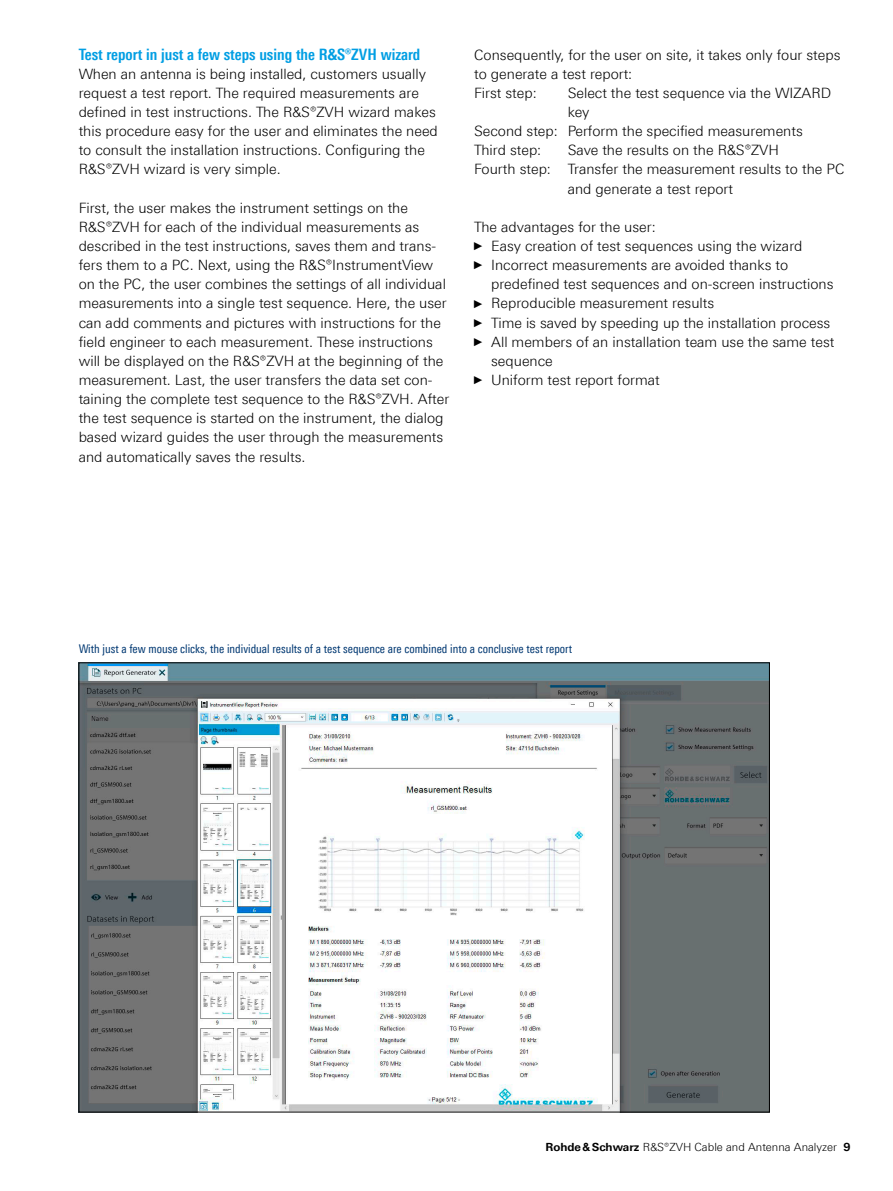
<style>
.page{position:relative;width:893px;height:1191px;background:#fff}
.page>*{position:absolute;margin:0;border:0;box-sizing:border-box;transform-origin:0 0}
.Absatzfett_cyan{font:700 15.75px "Linotype Univers 620 Cn";color:#009ee3}
.Haupttext{font:300 14.25px/19.2px "Linotype Univers 330";color:#000}
.Haupttext_ohne_Absta{font:300 14.25px/19.2px "Linotype Univers 330";color:#000}
.Bildunterschrift{font:12px "Linotype Univers 420 Cn";color:#003872}
.t1{font:300 11.25px "Linotype Univers 330";color:#000}
.s1{font-family:"Arial Narrow";font-weight:400;font-size:11.4px}
.s2{font-family:"Linotype Univers 630";font-weight:700}
</style>
<div class="page">
<img style="left:81px;top:664px;width:687px;height:446px">
<p class="Absatzfett_cyan" style="left:79px;top:45px;width:343px">Test report in just a few steps using the R&amp;S®ZVH wizard</p>
<p class="Haupttext_ohne_Absta" style="left:79px;top:64px;width:361px">When an antenna is being installed, customers usually request a test report. The required measurements are defined in test instructions. The R&amp;S®ZVH wizard makes this procedure easy for the user and eliminates the need to consult the installation instructions. Configuring the R&amp;S®ZVH wizard is very simple.</p>
<p class="Haupttext" style="left:79px;top:198px;width:372px">First, the user makes the instrument settings on the R&amp;S®ZVH for each of the individual measurements as described in the test instructions, saves them and trans&shy;fers them to a PC. Next, using the R&amp;S®InstrumentView on the PC, the user combines the settings of all individual measurements into a single test sequence. Here, the user can add comments and pictures with instructions for the field engineer to each measurement. These instructions will be displayed on the R&amp;S®ZVH at the beginning of the measurement. Last, the user transfers the data set con&shy;taining the complete test sequence to the R&amp;S®ZVH. After the test sequence is started on the instrument, the dialog based wizard guides the user through the measurements and automatically saves the results.</p>
<p class="Haupttext" style="left:474px;top:45px;width:368px">Consequently, for the user on site, it takes only four steps to generate a test report:</p>
<p class="Haupttext_ohne_Absta" style="left:474px;top:83px;width:64px">First step:</p>
<p class="Haupttext_ohne_Absta" style="left:568px;top:83px;width:265px">Select the test sequence via the WIZARD key</p>
<p class="Haupttext_ohne_Absta" style="left:474px;top:121px;width:330px">Second step: Perform the specified measurements</p>
<p class="Haupttext_ohne_Absta" style="left:474px;top:140px;width:69px">Third step:</p>
<p class="Haupttext_ohne_Absta" style="left:568px;top:140px;width:213px">Save the results on the R&amp;S®ZVH</p>
<p class="Haupttext_ohne_Absta" style="left:568px;top:160px;width:278px;text-indent:-94px">Fourth step: Transfer the measurement results to the PC and generate a test report</p>
<p class="Haupttext" style="left:474px;top:217px;width:183px">The advantages for the user:</p>
<p class="Haupttext" style="left:474px;top:236px;width:330px"><span class="s1">►</span> Easy creation of test sequences using the wizard</p>
<p class="Haupttext" style="left:491px;top:255px;width:344px;text-indent:-17px"><span class="s1">►</span> Incorrect measurements are avoided thanks to predefined test sequences and on-screen instructions</p>
<p class="Haupttext" style="left:474px;top:293px;width:242px"><span class="s1">►</span> Reproducible measurement results</p>
<p class="Haupttext" style="left:474px;top:313px;width:358px"><span class="s1">►</span> Time is saved by speeding up the installation process</p>
<p class="Haupttext" style="left:491px;top:332px;width:345px;text-indent:-17px"><span class="s1">►</span> All members of an installation team use the same test sequence</p>
<p class="Haupttext" style="left:474px;top:370px;width:187px"><span class="s1">►</span> Uniform test report format</p>
<p class="Bildunterschrift" style="left:79px;top:641px;width:495px">With just a few mouse clicks, the individual results of a test sequence are combined into a conclusive test report</p>
<p class="t1" style="left:545px;top:1140px;width:306px"><span class="s2">Rohde&amp;Schwarz</span> R&amp;S®ZVH Cable and Antenna Analyzer <span class="s2">9</span></p>
</div>
